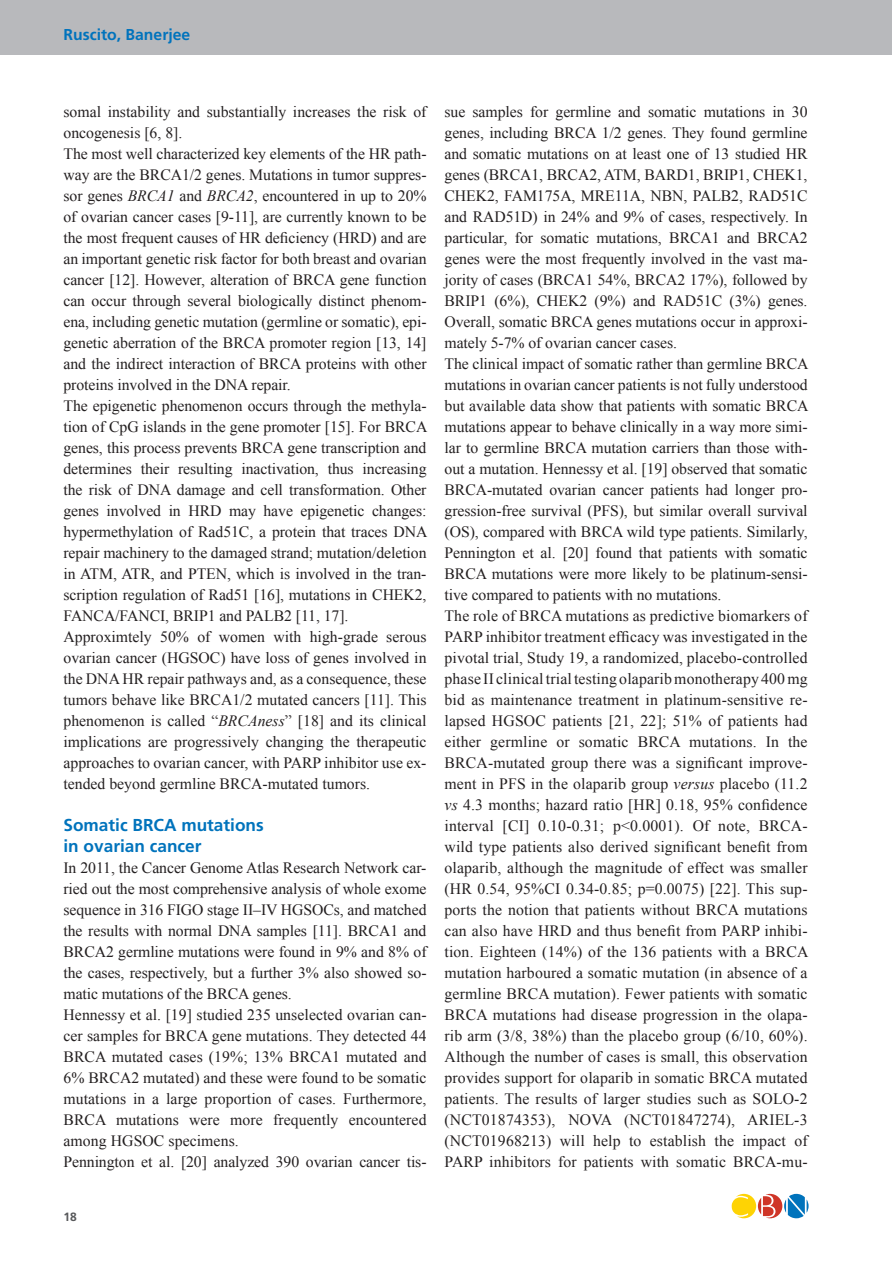
<style>
.page{position:relative;width:893px;height:1264px;background:#fff}
.page>*{position:absolute;margin:0;border:0;box-sizing:border-box;transform-origin:0 0}
.t1{font:700 17.25px/21px "Frutiger";color:#0073bc}
.t2{font:15.75px/21px "Times New Roman";letter-spacing:-.005em;color:#231f20}
.t3{font:700 15.75px "Frutiger";color:#0073bc}
.t4{font:700 12px "Frutiger";color:#57585a}
.s1{font-style:italic}
</style>
<div class="page">
<div style="left:0;top:0;width:892px;height:54px;background:#b8b9bc"></div>
<svg style="left:732px;top:1194px;width:77px;height:24px"></svg>
<p class="t3" style="left:63px;top:25px;width:128px">Ruscito, Banerjee</p>
<p class="t2" style="left:63px;top:101px;width:365px">somal instability and substantially increases the risk of oncogenesis [6, 8].<br>The most well characterized key elements of the HR path&shy;way are the BRCA1/2 genes. Mutations in tumor suppres&shy;sor genes <span class="s1">BRCA1</span> and <span class="s1">BRCA2</span>, encountered in up to 20% of ovarian cancer cases [9-11], are currently known to be the most frequent causes of HR deficiency (HRD) and are an important genetic risk factor for both breast and ovarian cancer [12]. However, alteration of BRCA gene function can occur through several biologically distinct phenom&shy;ena, including genetic mutation (germline or somatic), epi&shy;genetic aberration of the BRCA promoter region [13, 14] and the indirect interaction of BRCA proteins with other proteins involved in the DNA repair.<br>The epigenetic phenomenon occurs through the methyla&shy;tion of CpG islands in the gene promoter [15]. For BRCA genes, this process prevents BRCA gene transcription and determines their resulting inactivation, thus increasing the risk of DNA damage and cell transformation. Other genes involved in HRD may have epigenetic changes: hypermethylation of Rad51C, a protein that traces DNA repair machinery to the damaged strand; mutation/deletion in ATM, ATR, and PTEN, which is involved in the tran&shy;scription regulation of Rad51 [16], mutations in CHEK2, FANCA/FANCI, BRIP1 and PALB2 [11, 17].<br>Approximtely 50% of women with high-grade serous ovarian cancer (HGSOC) have loss of genes involved in the DNA HR repair pathways and, as a consequence, these tumors behave like BRCA1/2 mutated cancers [11]. This phenomenon is called “<span class="s1">BRCAness</span>” [18] and its clinical implications are progressively changing the therapeutic approaches to ovarian cancer, with PARP inhibitor use ex&shy;tended beyond germline BRCA-mutated tumors.</p>
<p class="t1" style="left:63px;top:814px;width:202px">Somatic BRCA mutations in ovarian cancer</p>
<p class="t2" style="left:63px;top:857px;width:365px">In 2011, the Cancer Genome Atlas Research Network car&shy;ried out the most comprehensive analysis of whole exome sequence in 316 FIGO stage II–IV HGSOCs, and matched the results with normal DNA samples [11]. BRCA1 and BRCA2 germline mutations were found in 9% and 8% of the cases, respectively, but a further 3% also showed so&shy;matic mutations of the BRCA genes.<br>Hennessy et al. [19] studied 235 unselected ovarian can&shy;cer samples for BRCA gene mutations. They detected 44<br>BRCA mutated cases (19%; 13% BRCA1 mutated and 6% BRCA2 mutated) and these were found to be somatic mutations in a large proportion of cases. Furthermore, BRCA mutations were more frequently encountered among HGSOC specimens.<br>Pennington et al. [20] analyzed 390 ovarian cancer tis-</p>
<p class="t2" style="left:445px;top:101px;width:365px">sue samples for germline and somatic mutations in 30 genes, including BRCA 1/2 genes. They found germline and somatic mutations on at least one of 13 studied HR genes (BRCA1, BRCA2, ATM, BARD1, BRIP1, CHEK1, CHEK2, FAM175A, MRE11A, NBN, PALB2, RAD51C and RAD51D) in 24% and 9% of cases, respectively. In particular, for somatic mutations, BRCA1 and BRCA2 genes were the most frequently involved in the vast ma&shy;jority of cases (BRCA1 54%, BRCA2 17%), followed by BRIP1 (6%), CHEK2 (9%) and RAD51C (3%) genes.<br>Overall, somatic BRCA genes mutations occur in approxi&shy;mately 5-7% of ovarian cancer cases.<br>The clinical impact of somatic rather than germline BRCA mutations in ovarian cancer patients is not fully understood but available data show that patients with somatic BRCA mutations appear to behave clinically in a way more simi&shy;lar to germline BRCA mutation carriers than those with&shy;out a mutation. Hennessy et al. [19] observed that somatic BRCA-mutated ovarian cancer patients had longer pro&shy;gression-free survival (PFS), but similar overall survival (OS), compared with BRCA wild type patients. Similarly, Pennington et al. [20] found that patients with somatic BRCA mutations were more likely to be platinum-sensi&shy;tive compared to patients with no mutations.<br>The role of BRCA mutations as predictive biomarkers of PARP inhibitor treatment efficacy was investigated in the pivotal trial, Study 19, a randomized, placebo-controlled phase II clinical trial testing olaparib monotherapy 400 mg bid as maintenance treatment in platinum-sensitive re&shy;lapsed HGSOC patients [21, 22]; 51% of patients had either germline or somatic BRCA mutations. In the BRCA-mutated group there was a significant improve&shy;ment in PFS in the olaparib group <span class="s1">versus</span> placebo (11.2 <span class="s1">vs</span> 4.3 months; hazard ratio [HR] 0.18, 95% confidence interval [CI] 0.10-0.31; p&lt;0.0001). Of note, BRCA&shy;wild type patients also derived significant benefit from olaparib, although the magnitude of effect was smaller (HR 0.54, 95%CI 0.34-0.85; p=0.0075) [22]. This sup&shy;ports the notion that patients without BRCA mutations can also have HRD and thus benefit from PARP inhibi&shy;tion. Eighteen (14%) of the 136 patients with a BRCA mutation harboured a somatic mutation (in absence of a germline BRCA mutation). Fewer patients with somatic BRCA mutations had disease progression in the olapa&shy;rib arm (3/8, 38%) than the placebo group (6/10, 60%).<br>Although the number of cases is small, this observation provides support for olaparib in somatic BRCA mutated patients. The results of larger studies such as SOLO-2 (NCT01874353), NOVA (NCT01847274), ARIEL-3 (NCT01968213) will help to establish the impact of PARP inhibitors for patients with somatic BRCA-mu-</p>
<p class="t4" style="left:63px;top:1209px;width:15px">18</p>
</div>
